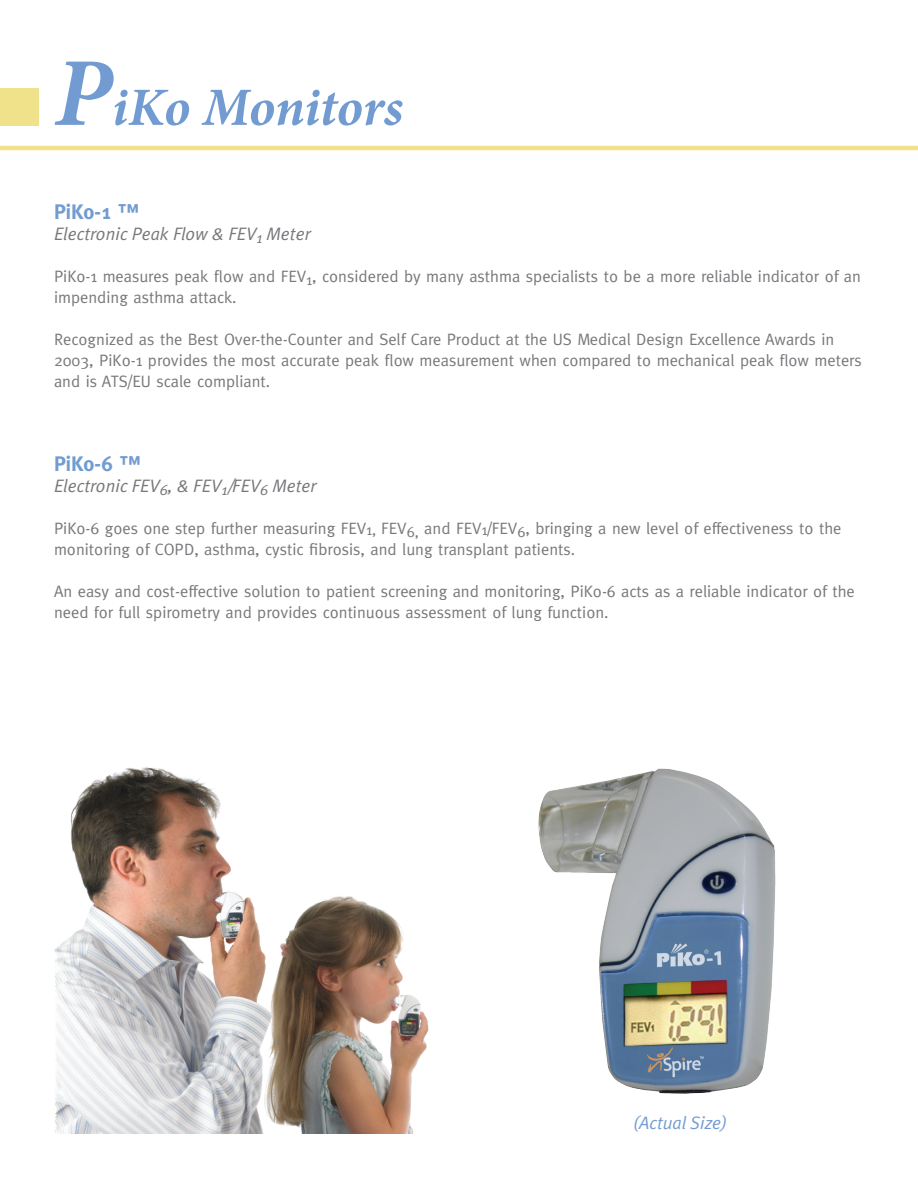
<style>
.page{position:relative;width:918px;height:1188px;background:#fff}
.page>*{position:absolute;margin:0;border:0;box-sizing:border-box;transform-origin:0 0}
.t1{font:italic 700 54px "Minion Pro";letter-spacing:-.005em;color:#729cd1}
.t2{font:700 21px "Meta";letter-spacing:-.01em;color:#729cd1}
.t3{font:italic 18px "Meta Plus Normal";color:#76787b}
.t4{font:italic 18px "Meta Plus Normal";color:#729cd1}
.t5{font:16.5px/21px "Meta";color:#76787b}
.s1{font-size:97.5px}
</style>
<div class="page">
<hr style="left:0;top:146px;width:918px;height:4px;background:#f0e28b">
<img style="left:54px;top:767px;width:375px;height:367px">
<div style="left:0;top:89px;width:39px;height:37px;background:#f0e28b"></div>
<img style="left:538px;top:768px;width:238px;height:326px">
<p class="t1" style="left:54px;top:69px;width:350px"><span class="s1">P</span>iKo Monitors</p>
<p class="t2" style="left:54px;top:199px;width:86px">PiKo-1 ™</p>
<p class="t3" style="left:54px;top:223px;width:258px">Electronic Peak Flow &amp; FEV<sub>1</sub> Meter</p>
<p class="t5" style="left:54px;top:265px;width:809px">PiKo-1 measures peak flow and FEV<sub>1</sub>, considered by many asthma specialists to be a more reliable indicator of an impending asthma attack.</p>
<p class="t5" style="left:54px;top:328px;width:809px">Recognized as the Best Over-the-Counter and Self Care Product at the US Medical Design Excellence Awards in<br>2003, PiKo-1 provides the most accurate peak flow measurement when compared to mechanical peak flow meters and is ATS/EU scale compliant.</p>
<p class="t2" style="left:54px;top:451px;width:88px">PiKo-6 ™</p>
<p class="t3" style="left:54px;top:475px;width:264px">Electronic FEV<sub>6</sub>, &amp; FEV<sub>1</sub>/FEV<sub>6</sub> Meter</p>
<p class="t5" style="left:54px;top:517px;width:789px">PiKo-6 goes one step further measuring FEV<sub>1,</sub> FEV<sub>6,</sub> and FEV<sub>1</sub>/FEV<sub>6</sub>, bringing a new level of effectiveness to the monitoring of COPD, asthma, cystic fibrosis, and lung transplant patients.</p>
<p class="t5" style="left:54px;top:580px;width:802px">An easy and cost-effective solution to patient screening and monitoring, PiKo-6 acts as a reliable indicator of the need for full spirometry and provides continuous assessment of lung function.</p>
<p class="t4" style="left:633px;top:1112px;width:96px">(Actual Size)</p>
</div>
